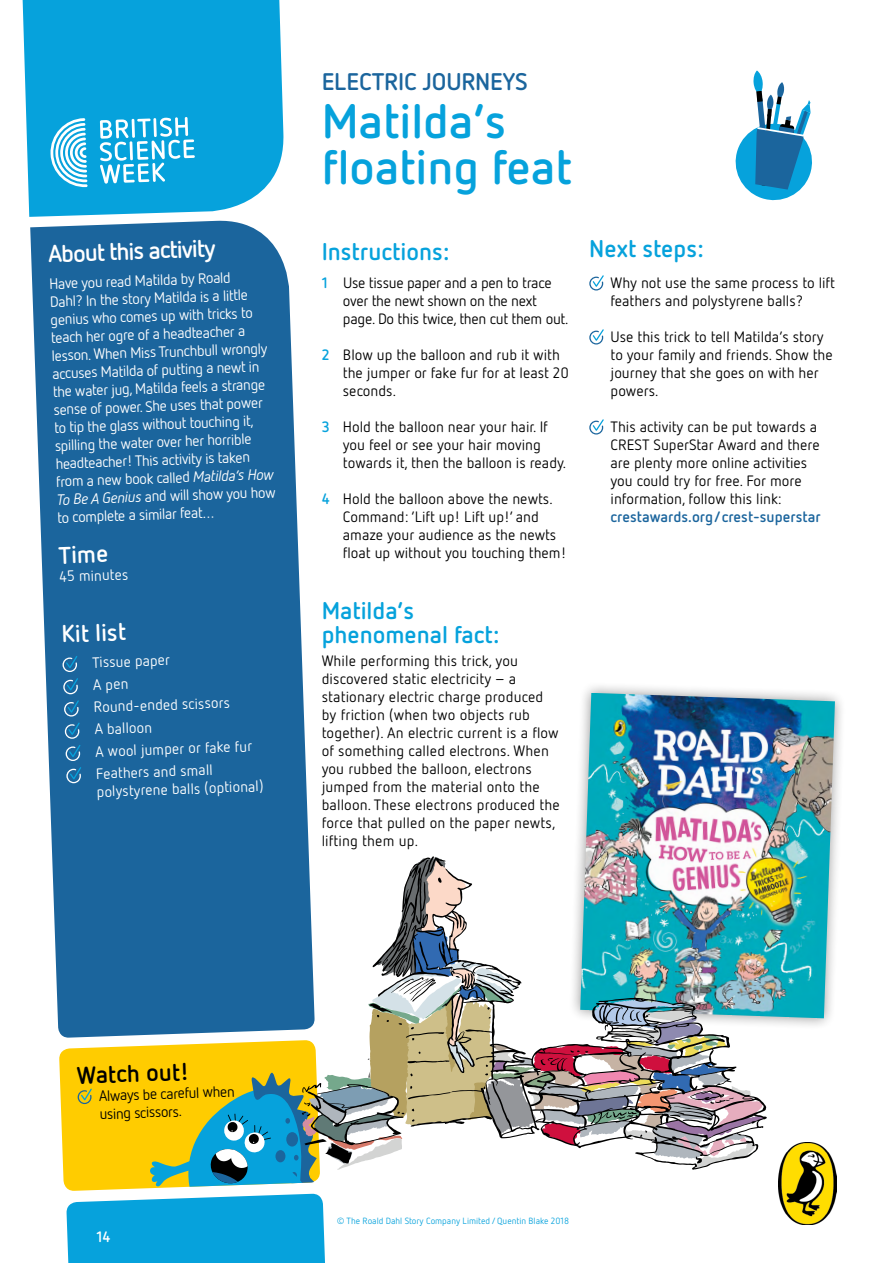
<style>
.page{position:relative;width:893px;height:1263px;background:#fff}
.page>*{position:absolute;margin:0;border:0;box-sizing:border-box;transform-origin:0 0}
.t1{font:700 48px/46.5px "Netto OT";color:#06a2dc}
.t2{font:700 24px/24px "Netto OT";color:#06a2dc}
.t3{font:700 24px "Netto OT";color:#fff}
.t4{font:700 24px "Netto OT";letter-spacing:-.01em;color:#1b659d}
.t5{font:700 24px "Netto OT";color:#000}
.t6{font:15px/18px "Netto OT";color:#000}
.t7{font:15px/18px "Netto OT";color:#fff}
.t8{font:15px/18px "Netto OT";letter-spacing:-.02em;color:#000}
.t9{font:700 15px "Netto OT";color:#1b659d}
.t10{font:700 15px "Netto OT";color:#fff}
.t11{font:9px "Netto OT";color:#06a2dc}
.s1{font-style:italic}
.s2{font-weight:700;color:#06a2dc}
</style>
<div class="page">
<div style="left:569px;top:681px;width:278px;height:349px;background:#000;opacity:.4"></div>
<img style="left:580px;top:693px;width:255px;height:325px">
<svg style="left:22px;top:0;width:262px;height:217px;background:#17a8de"></svg>
<svg style="left:100px;top:117px;width:95px;height:67px"></svg>
<svg style="left:50px;top:118px;width:38px;height:70px"></svg>
<svg style="left:30px;top:220px;width:279px;height:811px;background:#3476a7"></svg>
<svg style="left:62px;top:656px;width:15px;height:16px"></svg>
<svg style="left:63px;top:678px;width:15px;height:16px"></svg>
<svg style="left:64px;top:700px;width:15px;height:17px"></svg>
<svg style="left:65px;top:723px;width:15px;height:16px"></svg>
<svg style="left:65px;top:745px;width:15px;height:16px"></svg>
<svg style="left:66px;top:767px;width:15px;height:16px"></svg>
<svg style="left:589px;top:275px;width:15px;height:15px"></svg>
<svg style="left:589px;top:329px;width:15px;height:15px"></svg>
<svg style="left:589px;top:419px;width:15px;height:15px"></svg>
<img style="left:778px;top:1143px;width:59px;height:82px">
<svg style="left:59px;top:856px;width:708px;height:407px"></svg>
<svg style="left:735px;top:70px;width:77px;height:131px"></svg>
<h2 class="t3" style="left:48px;top:239px;width:169px;rotate:-2deg">About this activity</h2>
<p class="t7" style="left:49px;top:274px;width:221px;rotate:-2deg">Have you read Matilda by Roald<br>Dahl? In the story Matilda is a little genius who comes up with tricks to teach her ogre of a headteacher a lesson. When Miss Trunchbull wrongly accuses Matilda of putting a newt in the water jug, Matilda feels a strange sense of power. She uses that power to tip the glass without touching it, spilling the water over her horrible headteacher! This activity is taken from a new book called <span class="s1">Matilda’s How To Be A Genius</span> and will show you how to complete a similar feat…</p>
<h2 class="t3" style="left:58px;top:540px;width:51px;rotate:-2deg">Time</h2>
<p class="t7" style="left:59px;top:567px;width:70px;rotate:-2deg">45 minutes</p>
<h2 class="t3" style="left:61px;top:619px;width:66px;rotate:-2deg">Kit list</h2>
<p class="t7" style="left:92px;top:651px;width:159px;line-height:22.2px;rotate:-2deg">Tissue paper<br>A pen<br>Round-ended scissors<br>A balloon<br>A wool jumper or fake fur<br>Feathers and small</p>
<p class="t7" style="left:96px;top:782px;width:168px;rotate:-2deg">polystyrene balls (optional)</p>
<h2 class="t4" style="left:322px;top:67px;width:207px">ELECTRIC JOURNEYS</h2>
<h1 class="t1" style="left:322px;top:96px;width:252px">Matilda’s floating feat</h1>
<h2 class="t2" style="left:322px;top:239px;width:129px">Instructions:</h2>
<p class="t8" style="left:343px;top:273px;width:227px;text-indent:-21px"><span class="s2">1</span> Use tissue paper and a pen to trace over the newt shown on the next page. Do this twice, then cut them out.</p>
<p class="t6" style="left:343px;top:345px;width:228px;text-indent:-21px"><span class="s2">2</span> Blow up the balloon and rub it with the jumper or fake fur for at least 20 seconds.</p>
<p class="t6" style="left:343px;top:417px;width:225px;text-indent:-21px"><span class="s2">3</span> Hold the balloon near your hair. If you feel or see your hair moving towards it, then the balloon is ready.</p>
<p class="t6" style="left:343px;top:489px;width:225px;text-indent:-21px"><span class="s2">4</span> Hold the balloon above the newts.<br>Command: ‘Lift up! Lift up!’ and amaze your audience as the newts float up without you touching them!</p>
<h2 class="t2" style="left:322px;top:598px;width:179px">Matilda’s phenomenal fact:</h2>
<p class="t6" style="left:322px;top:651px;width:240px">While performing this trick, you discovered static electricity – a stationary electric charge produced by friction (when two objects rub together). An electric current is a flow of something called electrons. When you rubbed the balloon, electrons jumped from the material onto the balloon. These electrons produced the force that pulled on the paper newts, lifting them up.</p>
<h2 class="t2" style="left:589px;top:236px;width:116px">Next steps:</h2>
<p class="t6" style="left:611px;top:273px;width:226px">Why not use the same process to lift feathers and polystyrene balls?</p>
<p class="t6" style="left:611px;top:327px;width:224px">Use this trick to tell Matilda’s story to your family and friends. Show the journey that she goes on with her powers.</p>
<p class="t6" style="left:611px;top:417px;width:211px">This activity can be put towards a<br>CREST SuperStar Award and there are plenty more online activities you could try for free. For more information, follow this link:</p>
<p class="t9" style="left:611px;top:507px;width:212px">crestawards.org/crest-superstar</p>
<h2 class="t5" style="left:76px;top:1060px;width:114px;rotate:-2deg">Watch out!</h2>
<p class="t6" style="left:99px;top:1086px;width:138px;rotate:-2deg">Always be careful when using scissors.</p>
<p class="t10" style="left:97px;top:1227px;width:15px">14</p>
<p class="t11" style="left:337px;top:1215px;width:234px">© The Roald Dahl Story Company Limited / Quentin Blake 2018</p>
</div>
